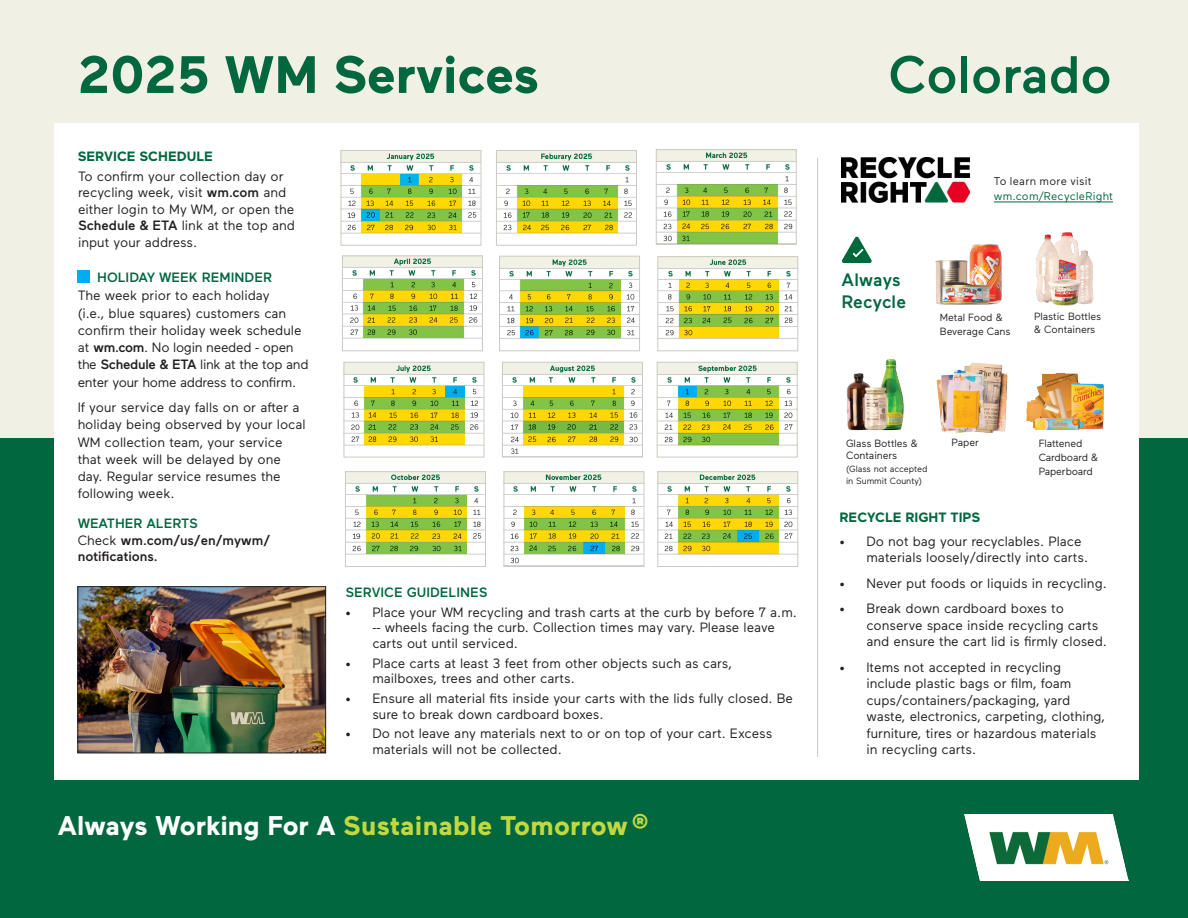
<style>
.page{position:relative;width:1188px;height:918px;background:#fff}
.page>*{position:absolute;margin:0;border:0;box-sizing:border-box;transform-origin:0 0}
.t1{font:700 52.5px "Maax";color:#00673e}
.t2{font:500 52.5px "Maax";color:#00673e}
.t3{font:700 27px "Maax";color:#c2d83f}
.t4{font:500 18px "Maax";letter-spacing:.01em;color:#00673e}
.t5{font:13.5px/16.5px "Maax";color:#231f20}
.t6{font:500 13.5px "Maax";color:#00673e}
.t7{font:500 13.5px/16.5px "Maax";color:#231f20}
.t8{font:700 13.5px "Maax";color:#00673e}
.Body_text_-_9_12_Book{font:11.25px/15px "Maax";letter-spacing:.02em;color:#00673e}
.t9{font:10.5px/13.5px "Maax";letter-spacing:-.01em;color:#231f20}
.t10{font:9px/12px "Maax";letter-spacing:-.005em;color:#231f20}
.s1{font-weight:500}
.s2{font-weight:400}
.s3{color:#fff}
.s4{color:#1e201f}
</style>
<div class="page">
<div style="left:0;top:0;width:1188px;height:449px;background:#f0f0e5"></div>
<div style="left:0;top:438px;width:1188px;height:480px;background:#00673e"></div>
<div style="left:54px;top:123px;width:1084px;height:656px;background:#fff"></div>
<img style="left:842px;top:157px;width:128px;height:46px">
<hr style="left:994px;top:202px;width:119px;height:1px;background:#00673e">
<img style="left:1036px;top:232px;width:58px;height:74px">
<img style="left:935px;top:244px;width:67px;height:61px">
<img style="left:1026px;top:372px;width:78px;height:58px">
<img style="left:936px;top:362px;width:72px;height:71px">
<img style="left:846px;top:359px;width:58px;height:72px">
<svg style="left:842px;top:236px;width:30px;height:27px"></svg>
<img style="left:343px;top:152px;width:136px;height:82px">
<div style="left:341px;top:150px;width:140px;height:95px;border:1px solid #cacbc2"></div>
<img style="left:344px;top:258px;width:137px;height:81px">
<div style="left:342px;top:256px;width:141px;height:95px;border:1px solid #cacbc2"></div>
<img style="left:658px;top:152px;width:136px;height:91px">
<div style="left:656px;top:150px;width:140px;height:95px;border:1px solid #cacbc2"></div>
<img style="left:498px;top:152px;width:137px;height:82px">
<div style="left:496px;top:150px;width:141px;height:95px;border:1px solid #cacbc2"></div>
<img style="left:346px;top:364px;width:136px;height:82px">
<div style="left:344px;top:362px;width:140px;height:95px;border:1px solid #cacbc2"></div>
<img style="left:347px;top:474px;width:137px;height:81px">
<div style="left:345px;top:472px;width:141px;height:95px;border:1px solid #cacbc2"></div>
<img style="left:965px;top:815px;width:164px;height:66px">
<hr style="left:817px;top:158px;width:1px;height:599px;background:#cacbc2">
<img style="left:506px;top:474px;width:136px;height:90px">
<div style="left:504px;top:472px;width:140px;height:95px;border:1px solid #cacbc2"></div>
<img style="left:660px;top:474px;width:136px;height:81px">
<div style="left:658px;top:472px;width:140px;height:95px;border:1px solid #cacbc2"></div>
<img style="left:660px;top:259px;width:136px;height:80px">
<div style="left:658px;top:257px;width:140px;height:94px;border:1px solid #cacbc2"></div>
<img style="left:501px;top:258px;width:137px;height:81px">
<div style="left:499px;top:256px;width:141px;height:95px;border:1px solid #cacbc2"></div>
<img style="left:659px;top:364px;width:136px;height:82px">
<div style="left:657px;top:362px;width:140px;height:95px;border:1px solid #cacbc2"></div>
<img style="left:504px;top:364px;width:137px;height:90px">
<div style="left:502px;top:362px;width:141px;height:95px;border:1px solid #cacbc2"></div>
<img style="left:80px;top:589px;width:244px;height:162px">
<div style="left:78px;top:587px;width:248px;height:166px;border:1px solid #1e201e"></div>
<div style="left:78px;top:270px;width:12px;height:13px;background:#00aeef"></div>
<p class="t1" style="left:78px;top:40px;width:462px">2025 WM Services</p>
<p class="t8" style="left:78px;top:148px;width:137px">SERVICE SCHEDULE</p>
<p class="t5" style="left:78px;top:167px;width:219px">To confirm your collection day or recycling week, visit <span class="s1">wm.com</span> and either login to My WM, or open the<br><span class="s1">Schedule &amp; ETA</span> link at the top and input your address.</p>
<p class="t6" style="left:97px;top:269px;width:176px">HOLIDAY WEEK REMINDER</p>
<p class="t5" style="left:78px;top:286px;width:232px;line-height:17.2px">The week prior to each holiday<br>(i.e., blue squares) customers can confirm their holiday week schedule at <span class="s1">wm.com</span>. No login needed - open the <span class="s1">Schedule &amp; ETA</span> link at the top and enter your home address to confirm.</p>
<p class="t5" style="left:78px;top:398px;width:229px;line-height:17.2px">If your service day falls on or after a holiday being observed by your local<br>WM collection team, your service that week will be delayed by one day. Regular service resumes the following week.</p>
<p class="t6" style="left:78px;top:515px;width:122px">WEATHER ALERTS</p>
<p class="t7" style="left:78px;top:531px;width:194px"><span class="s2">Check</span> wm.com/us/en/mywm/ notifications.</p>
<p class="t6" style="left:345px;top:583px;width:144px">SERVICE GUIDELINES</p>
<p class="t5" style="left:372px;top:604px;width:426px;line-height:15.8px;text-indent:-27px">• Place your WM recycling and trash carts at the curb by before 7 a.m. -- wheels facing the curb. Collection times may vary. Please leave carts out until serviced.</p>
<p class="t5" style="left:372px;top:655px;width:361px;line-height:15.8px;text-indent:-27px">• Place carts at least 3 feet from other objects such as cars, mailboxes, trees and other carts.</p>
<p class="t5" style="left:372px;top:690px;width:422px;line-height:15.8px;text-indent:-27px">• Ensure all material fits inside your carts with the lids fully closed. Be sure to break down cardboard boxes.</p>
<p class="t5" style="left:372px;top:725px;width:401px;line-height:15.8px;text-indent:-27px">• Do not leave any materials next to or on top of your cart. Excess materials will not be collected.</p>
<p class="t3" style="left:58px;top:808px;width:593px"><span class="s3">Always Working For A</span> Sustainable Tomorrow®</p>
<p class="t2" style="left:888px;top:41px;width:225px">Colorado</p>
<p class="t4" style="left:842px;top:268px;width:61px">Always</p>
<p class="t4" style="left:842px;top:290px;width:66px">Recycle</p>
<p class="Body_text_-_9_12_Book" style="left:994px;top:173px;width:121px"><span class="s4">To learn more visit </span>wm.com/RecycleRight</p>
<p class="t9" style="left:940px;top:310px;width:72px">Metal Food &amp;<br>Beverage Cans</p>
<p class="t9" style="left:1034px;top:309px;width:69px">Plastic Bottles &amp; Containers</p>
<p class="t9" style="left:846px;top:436px;width:73px">Glass Bottles &amp;</p>
<p class="t9" style="left:952px;top:435px;width:29px">Paper</p>
<p class="t9" style="left:846px;top:448px;width:53px">Containers</p>
<p class="t10" style="left:846px;top:463px;width:83px">(Glass not accepted in Summit County)</p>
<p class="t9" style="left:1039px;top:436px;width:45px">Flattened</p>
<p class="t9" style="left:1039px;top:450px;width:61px">Cardboard &amp;</p>
<p class="t9" style="left:1039px;top:464px;width:56px">Paperboard</p>
<p class="t8" style="left:839px;top:508px;width:142px">RECYCLE RIGHT TIPS</p>
<p class="t5" style="left:866px;top:532px;width:223px;text-indent:-27px">• Do not bag your recyclables. Place materials loosely/directly into carts.</p>
<p class="t5" style="left:839px;top:574px;width:269px">• Never put foods or liquids in recycling.</p>
<p class="t5" style="left:866px;top:600px;width:242px;text-indent:-27px">• Break down cardboard boxes to conserve space inside recycling carts and ensure the cart lid is firmly closed.</p>
<p class="t5" style="left:866px;top:658px;width:240px;text-indent:-27px">• Items not accepted in recycling include plastic bags or film, foam cups/containers/packaging, yard waste, electronics, carpeting, clothing, furniture, tires or hazardous materials in recycling carts.</p>
</div>
